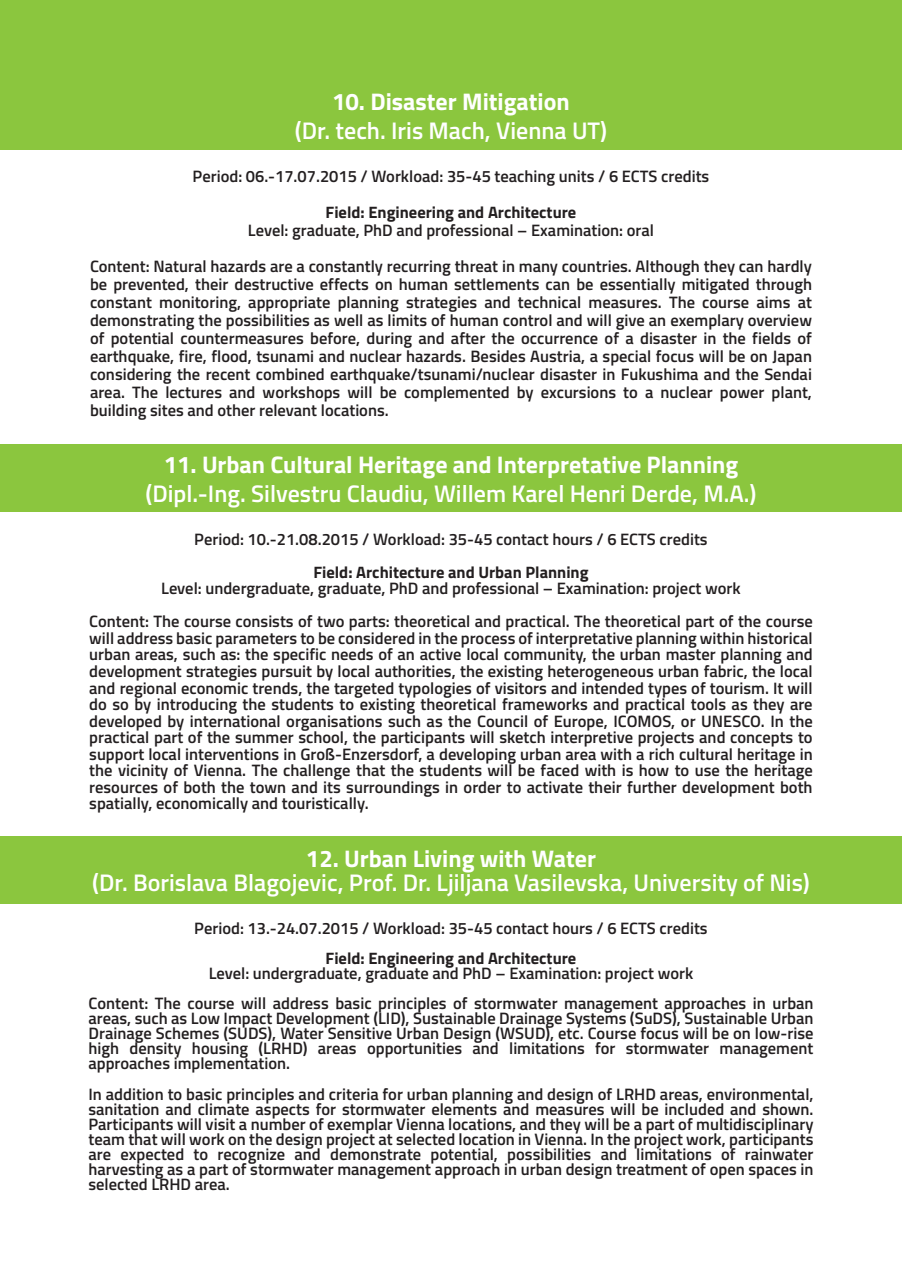
<style>
.page{position:relative;width:902px;height:1272px;background:#fff}
.page>*{position:absolute;margin:0;border:0;box-sizing:border-box;transform-origin:0 0}
.t1{font:600 24px "Titillium";color:#fff}
.t2{font:700 24px "Titillium";color:#fff}
.t3{font:600 16.5px/16.5px "Titillium";color:#231f20;text-align:justify}
.t4{font:700 16.5px "Titillium";color:#231f20}
</style>
<div class="page">
<div style="left:0;top:0;width:901px;height:149px;background:#8bc63e"></div>
<div style="left:0;top:445px;width:901px;height:67px;background:#8bc63e"></div>
<div style="left:0;top:836px;width:901px;height:67px;background:#8bc63e"></div>
<h1 class="t2" style="left:332px;top:83px;width:239px">10. Disaster Mitigation</h1>
<h1 class="t1" style="left:295px;top:112px;width:314px">(Dr. tech. Iris Mach, Vienna UT)</h1>
<p class="t3" style="left:193px;top:167px;width:518px">Period: 06.-17.07.2015 / Workload: 35-45 teaching units / 6 ECTS credits</p>
<p class="t4" style="left:325px;top:199px;width:252px">Field: Engineering and Architecture</p>
<p class="t3" style="left:90px;top:211px;width:723px;line-height:36px;text-align:center">Level: graduate, PhD and professional – Examination: oral<br>Content: Natural hazards are a constantly recurring threat in many countries. Although they can hardly</p>
<p class="t3" style="left:90px;top:274px;width:723px;line-height:18px">be prevented, their destructive effects on human settlements can be essentially mitigated through constant monitoring, appropriate planning strategies and technical measures. The course aims at demonstrating the possibilities as well as limits of human control and will give an exemplary overview of potential countermeasures before, during and after the occurrence of a disaster in the fields of earthquake, fire, flood, tsunami and nuclear hazards. Besides Austria, a special focus will be on Japan considering the recent combined earthquake/tsunami/nuclear disaster in Fukushima and the Sendai area. The lectures and workshops will be complemented by excursions to a nuclear power plant, building sites and other relevant locations.</p>
<h1 class="t2" style="left:164px;top:446px;width:576px">11. Urban Cultural Heritage and Interpretative Planning</h1>
<h1 class="t1" style="left:145px;top:475px;width:612px">(Dipl.-Ing. Silvestru Claudiu, Willem Karel Henri Derde, M.A.)</h1>
<p class="t3" style="left:194px;top:530px;width:515px">Period: 10.-21.08.2015 / Workload: 35-45 contact hours / 6 ECTS credits</p>
<p class="t4" style="left:313px;top:559px;width:277px">Field: Architecture and Urban Planning</p>
<p class="t3" style="left:89px;top:571px;width:725px;line-height:33px;text-align:center">Level: undergraduate, graduate, PhD and professional – Examination: project work<br>Content: The course consists of two parts: theoretical and practical. The theoretical part of the course</p>
<p class="t3" style="left:89px;top:629px;width:725px">will address basic parameters to be considered in the process of interpretative planning within historical urban areas, such as: the specific needs of an active local community, the urban master planning and development strategies pursuit by local authorities, the existing heterogeneous urban fabric, the local and regional economic trends, the targeted typologies of visitors and intended types of tourism. It will do so by introducing the students to existing theoretical frameworks and practical tools as they are developed by international organisations such as the Council of Europe, ICOMOS, or UNESCO. In the practical part of the summer school, the participants will sketch interpretive projects and concepts to support local interventions in Groß-Enzersdorf, a developing urban area with a rich cultural heritage in the vicinity of Vienna. The challenge that the students will be faced with is how to use the heritage resources of both the town and its surroundings in order to activate their further development both spatially, economically and touristically.</p>
<h1 class="t2" style="left:306px;top:840px;width:291px">12. Urban Living with Water</h1>
<h1 class="t1" style="left:92px;top:864px;width:718px">(Dr. Borislava Blagojevic, Prof. Dr. Ljiljana Vasilevska, University of Nis)</h1>
<p class="t3" style="left:194px;top:919px;width:515px">Period: 13.-24.07.2015 / Workload: 35-45 contact hours / 6 ECTS credits</p>
<p class="t4" style="left:325px;top:946px;width:252px">Field: Engineering and Architecture</p>
<p class="t3" style="left:88px;top:957px;width:726px;line-height:30px;text-align:center">Level: undergraduate, graduate and PhD – Examination: project work<br>Content: The course will address basic principles of stormwater management approaches in urban</p>
<p class="t3" style="left:88px;top:1010px;width:726px;line-height:15px">areas, such as Low Impact Development (LID), Sustainable Drainage Systems (SuDS), Sustainable Urban Drainage Schemes (SUDS), Water Sensitive Urban Design (WSUD), etc. Course focus will be on low-rise high density housing (LRHD) areas opportunities and limitations for stormwater management approaches implementation.</p>
<p class="t3" style="left:88px;top:1085px;width:726px;line-height:15px">In addition to basic principles and criteria for urban planning and design of LRHD areas, environmental, sanitation and climate aspects for stormwater elements and measures will be included and shown.<br>Participants will visit a number of exemplar Vienna locations, and they will be a part of multidisciplinary team that will work on the design project at selected location in Vienna. In the project work, participants are expected to recognize and demonstrate potential, possibilities and limitations of rainwater harvesting as a part of stormwater management approach in urban design treatment of open spaces in selected LRHD area.</p>
</div>
